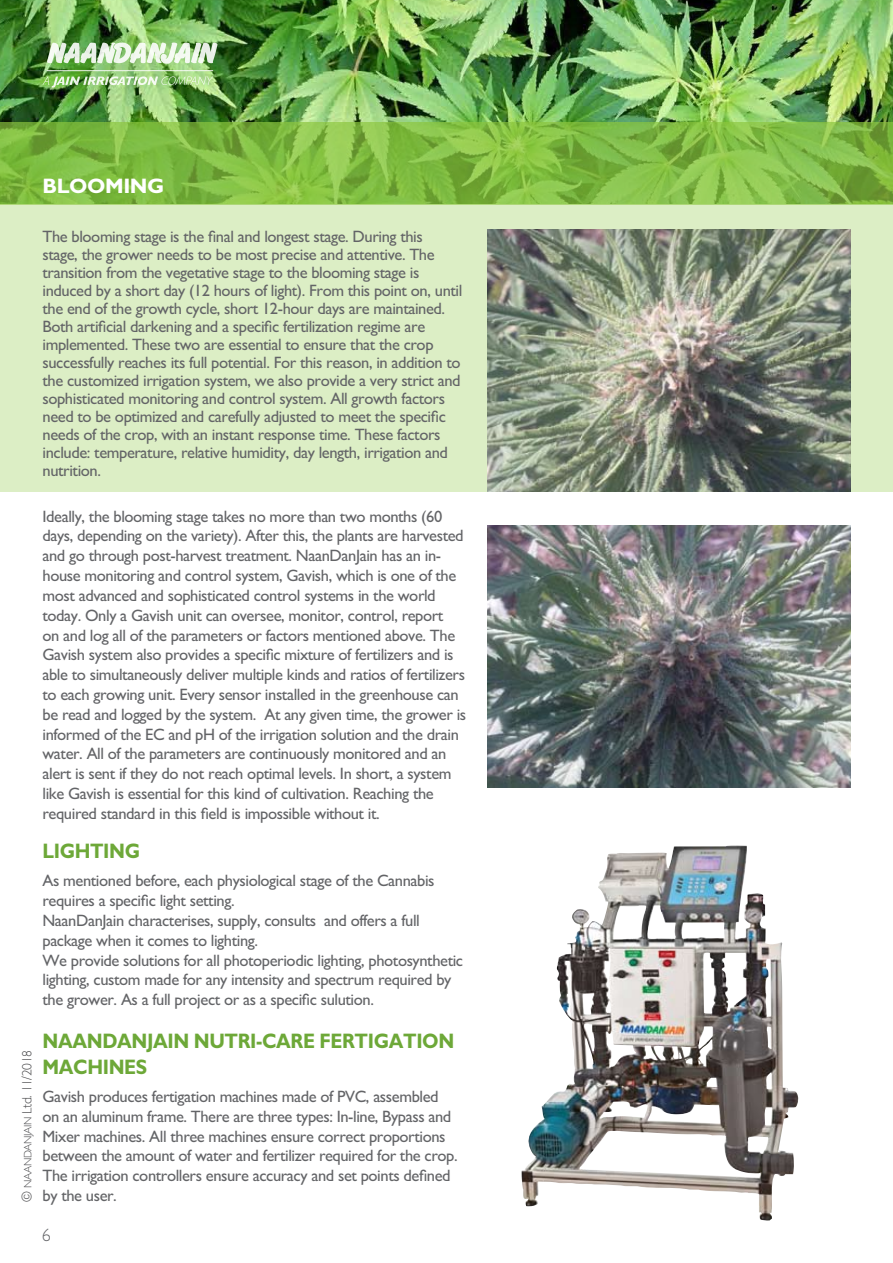
<style>
.page{position:relative;width:893px;height:1263px;background:#fff}
.page>*{position:absolute;margin:0;border:0;box-sizing:border-box;transform-origin:0 0}
.t1{font:700 21px/25.2px "M Gill Sans";letter-spacing:-.02em;color:#6da838;scale:.9 1}
.t2{font:700 21px "M Gill Sans";letter-spacing:-.02em;color:#fff}
.t3{font:300 18px "M Gill Sans";color:#636467}
.t4{font:16.5px/19.8px "M Gill Sans";letter-spacing:-.025em;color:#636467}
.t5{font:300 13.5px "M Gill Sans";letter-spacing:-.03em;color:#4d4d4f}
.s1{font-size:10.8px}
</style>
<div class="page">
<img style="left:0;top:0;width:893px;height:122px">
<div style="left:0;top:205px;width:893px;height:286px;background:#dceec5"></div>
<svg style="left:0;top:122px;width:892px;height:83px;background:#81bb44"></svg>
<svg style="left:43px;top:76px;width:170px;height:12px;background:#a0cb89"></svg>
<img style="left:47px;top:42px;width:171px;height:22px">
<hr style="left:47px;top:70px;width:166px;height:1px;background:#fff">
<hr style="left:892px;top:205px;width:1px;height:286px;background:#8cc63f">
<hr style="left:892px;top:122px;width:1px;height:83px;background:#8cc63f">
<img style="left:522px;top:845px;width:277px;height:375px">
<img style="left:488px;top:230px;width:362px;height:261px">
<img style="left:488px;top:526px;width:362px;height:261px">
<p class="t2" style="left:43px;top:174px;width:123px">BLOOMING</p>
<p class="t4" style="left:43px;top:228px;width:421px;line-height:18px">The blooming stage is the final and longest stage. During this<br>stage, the grower needs to be most precise and attentive. The transition from the vegetative stage to the blooming stage is induced by a short day (12 hours of light). From this point on, until the end of the growth cycle, short 12-hour days are maintained.<br>Both artificial darkening and a specific fertilization regime are implemented. These two are essential to ensure that the crop successfully reaches its full potential. For this reason, in addition to the customized irrigation system, we also provide a very strict and sophisticated monitoring and control system. All growth factors need to be optimized and carefully adjusted to meet the specific needs of the crop, with an instant response time. These factors include: temperature, relative humidity, day length, irrigation and nutrition.</p>
<p class="t4" style="left:43px;top:506px;width:425px">Ideally, the blooming stage takes no more than two months (60 days, depending on the variety). After this, the plants are harvested and go through post-harvest treatment. NaanDanJain has an in&shy;house monitoring and control system, Gavish, which is one of the most advanced and sophisticated control systems in the world today. Only a Gavish unit can oversee, monitor, control, report<br>on and log all of the parameters or factors mentioned above. The Gavish system also provides a specific mixture of fertilizers and is able to simultaneously deliver multiple kinds and ratios of fertilizers to each growing unit. Every sensor installed in the greenhouse can be read and logged by the system. At any given time, the grower is informed of the EC and pH of the irrigation solution and the drain water. All of the parameters are continuously monitored and an alert is sent if they do not reach optimal levels. In short, a system like Gavish is essential for this kind of cultivation. Reaching the required standard in this field is impossible without it.</p>
<p class="t1" style="left:43px;top:838px;width:110px">LIGHTING</p>
<p class="t4" style="left:43px;top:871px;width:422px">As mentioned before, each physiological stage of the Cannabis requires a specific light setting.<br>NaanDanJain characterises, supply, consults and offers a full package when it comes to lighting.<br>We provide solutions for all photoperiodic lighting, photosynthetic lighting, custom made for any intensity and spectrum required by the grower. As a full project or as a specific sulution.</p>
<p class="t5" style="left:20px;top:1202px;width:153px;rotate:-90deg">© <span class="s1">NAANDANJAIN</span> Ltd. 11/2018</p>
<p class="t1" style="left:43px;top:1029px;width:459px">NAANDANJAIN NUTRI-CARE FERTIGATION<br>MACHINES</p>
<p class="t4" style="left:43px;top:1087px;width:417px">Gavish produces fertigation machines made of PVC, assembled on an aluminum frame. There are three types: In-line, Bypass and Mixer machines. All three machines ensure correct proportions between the amount of water and fertilizer required for the crop.<br>The irrigation controllers ensure accuracy and set points defined by the user.</p>
<p class="t3" style="left:42px;top:1225px;width:10px">6</p>
</div>
